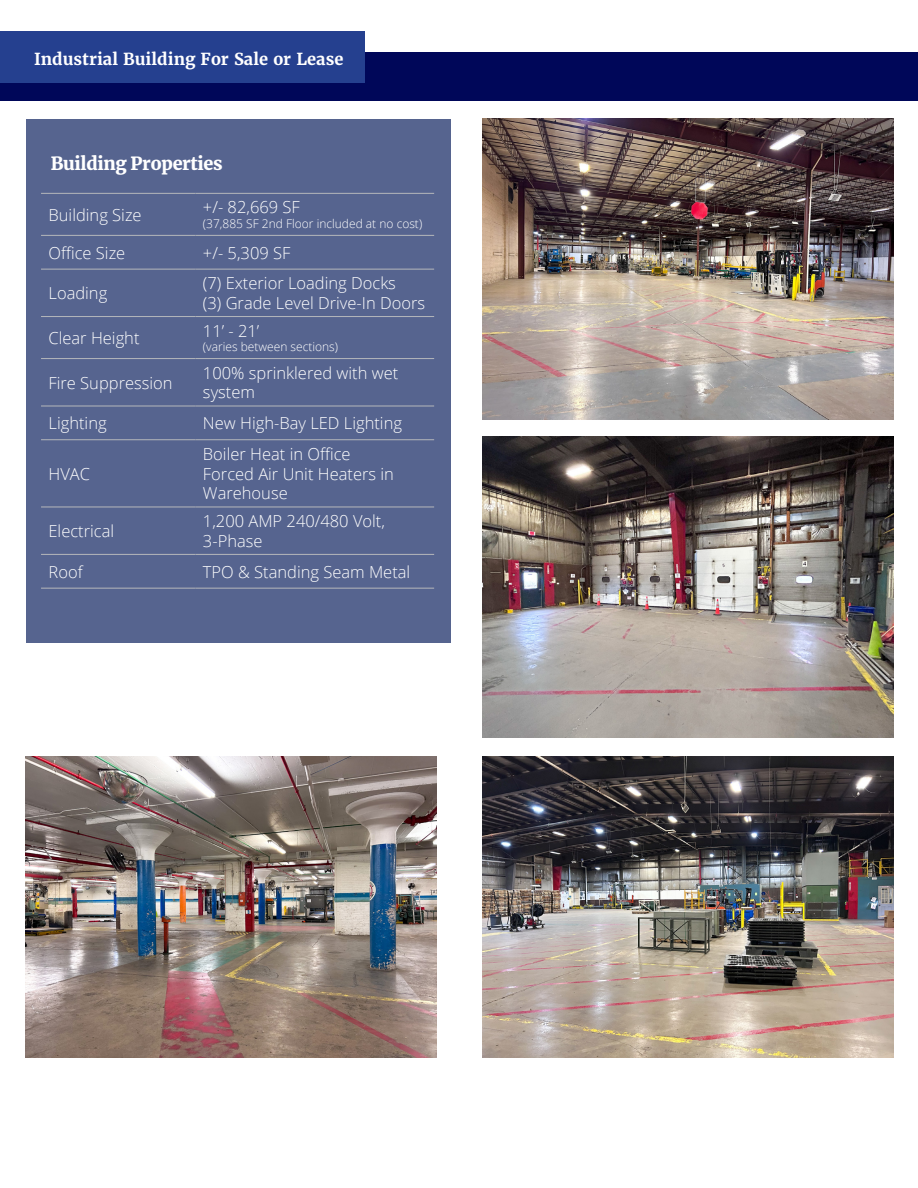
<style>
.page{position:relative;width:918px;height:1188px;background:#fff}
.page>*{position:absolute;margin:0;border:0;box-sizing:border-box;transform-origin:0 0}
.t1{font:900 18px "Merriweather";letter-spacing:-.02em;color:#fff}
.Table_1_Value{font:300 16.5px/19.8px "Open Sans";color:#fff}
.Table_1_Label{font:300 16.5px "Open Sans";color:#fff}
.t2{font:700 16.5px "Merriweather";color:#fff}
.Table_1_Value-2{font:300 12px "Open Sans";color:#fff}
</style>
<div class="page">
<img style="left:483px;top:756px;width:410px;height:301px">
<div style="left:0;top:52px;width:918px;height:48px;background:#000759"></div>
<div style="left:26px;top:119px;width:424px;height:524px;background:#56648f"></div>
<div style="left:0;top:31px;width:364px;height:52px;background:#25408f"></div>
<hr style="left:41px;top:193px;width:154px;height:1px;background:#b6b8bb">
<hr style="left:195px;top:193px;width:239px;height:1px;background:#b6b8bb">
<hr style="left:41px;top:235px;width:154px;height:1px;background:#b6b8bb">
<hr style="left:195px;top:235px;width:239px;height:1px;background:#b6b8bb">
<hr style="left:41px;top:269px;width:154px;height:1px;background:#b6b8bb">
<hr style="left:195px;top:269px;width:239px;height:1px;background:#b6b8bb">
<hr style="left:41px;top:316px;width:154px;height:1px;background:#b6b8bb">
<hr style="left:195px;top:316px;width:239px;height:1px;background:#b6b8bb">
<hr style="left:41px;top:358px;width:154px;height:1px;background:#b6b8bb">
<hr style="left:195px;top:358px;width:239px;height:1px;background:#b6b8bb">
<hr style="left:41px;top:406px;width:154px;height:1px;background:#b6b8bb">
<hr style="left:195px;top:406px;width:239px;height:1px;background:#b6b8bb">
<hr style="left:41px;top:439px;width:154px;height:1px;background:#b6b8bb">
<hr style="left:195px;top:439px;width:239px;height:1px;background:#b6b8bb">
<hr style="left:41px;top:507px;width:154px;height:1px;background:#b6b8bb">
<hr style="left:195px;top:507px;width:239px;height:1px;background:#b6b8bb">
<hr style="left:41px;top:554px;width:154px;height:1px;background:#b6b8bb">
<hr style="left:195px;top:554px;width:239px;height:1px;background:#b6b8bb">
<hr style="left:41px;top:588px;width:154px;height:1px;background:#b6b8bb">
<hr style="left:195px;top:588px;width:239px;height:1px;background:#b6b8bb">
<img style="left:483px;top:119px;width:410px;height:301px">
<img style="left:483px;top:437px;width:410px;height:300px">
<img style="left:26px;top:756px;width:410px;height:301px">
<p class="t2" style="left:34px;top:48px;width:311px">Industrial Building For Sale or Lease</p>
<p class="t1" style="left:51px;top:150px;width:173px">Building Properties</p>
<p class="Table_1_Label" style="left:49px;top:203px;width:95px">Building Size</p>
<p class="Table_1_Value" style="left:203px;top:197px;width:98px">+/- 82,669 SF</p>
<p class="Table_1_Value-2" style="left:203px;top:215px;width:221px">(37,885 SF 2nd Floor included at no cost)</p>
<p class="Table_1_Label" style="left:49px;top:241px;width:78px">Office Size</p>
<p class="Table_1_Value" style="left:203px;top:242px;width:89px">+/- 5,309 SF</p>
<p class="Table_1_Label" style="left:49px;top:282px;width:60px">Loading</p>
<p class="Table_1_Value" style="left:203px;top:273px;width:195px">(7) Exterior Loading Docks</p>
<p class="Table_1_Value" style="left:203px;top:293px;width:224px">(3) Grade Level Drive-In Doors</p>
<p class="Table_1_Label" style="left:49px;top:327px;width:93px">Clear Height</p>
<p class="Table_1_Value" style="left:203px;top:320px;width:58px">11’ - 21’</p>
<p class="Table_1_Value-2" style="left:203px;top:338px;width:137px">(varies between sections)</p>
<p class="Table_1_Label" style="left:49px;top:371px;width:126px">Fire Suppression</p>
<p class="Table_1_Value" style="left:203px;top:362px;width:197px">100% sprinklered with wet system</p>
<p class="Table_1_Label" style="left:49px;top:412px;width:60px">Lighting</p>
<p class="Table_1_Value" style="left:203px;top:413px;width:201px">New High-Bay LED Lighting</p>
<p class="Table_1_Label" style="left:49px;top:462px;width:43px">HVAC</p>
<p class="Table_1_Value" style="left:203px;top:444px;width:149px">Boiler Heat in Office</p>
<p class="Table_1_Value" style="left:203px;top:463px;width:192px">Forced Air Unit Heaters in<br>Warehouse</p>
<p class="Table_1_Label" style="left:49px;top:520px;width:67px">Electrical</p>
<p class="Table_1_Value" style="left:203px;top:511px;width:184px">1,200 AMP 240/480 Volt,<br>3-Phase</p>
<p class="Table_1_Label" style="left:49px;top:560px;width:36px">Roof</p>
<p class="Table_1_Value" style="left:203px;top:561px;width:209px">TPO &amp; Standing Seam Metal</p>
</div>
